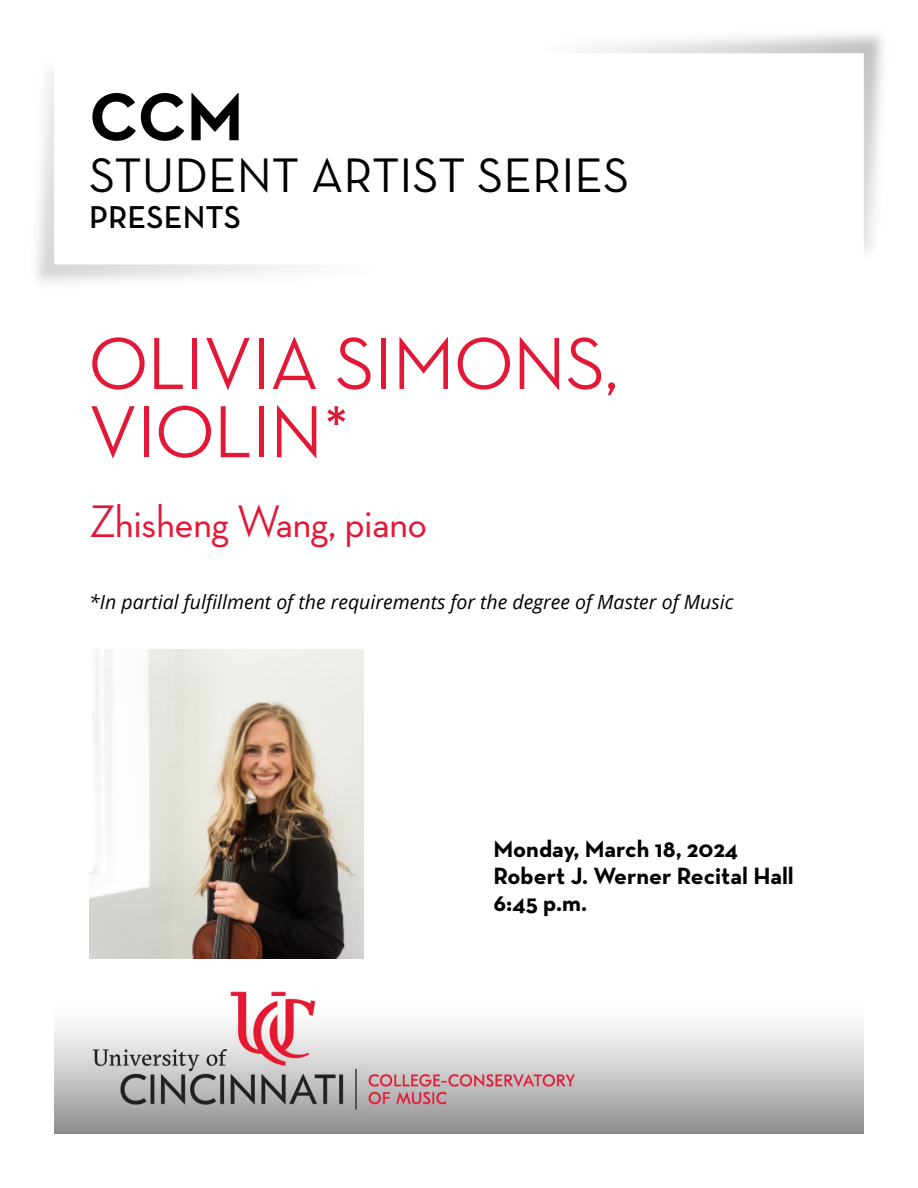
<style>
.page{position:relative;width:918px;height:1188px;background:#fff}
.page>*{position:absolute;margin:0;border:0;box-sizing:border-box;transform-origin:0 0}
.Concert_Title__H1{font:500 75px/68.2px "Neutra Disp";color:#e31837}
.Page_Intro__H1{font:700 68.7px "Neutra Text";color:#000}
.Page_Intro__H1-2{font:49.35px "Neutra Text";color:#000}
.Musician_Conductor__H2{font:500 46.5px "Neutra Disp";color:#e31837}
.Page_Intro__H1-3{font:600 32.25px "Neutra Text";color:#000}
.Date_Venue_Time__H3{font:700 24px "Neutra Text";color:#000}
.In_partial_fulfillment_of__H2{font:italic 19.5px "Open Sans";color:#000}
</style>
<div class="page">
<img style="left:54px;top:932px;width:810px;height:202px">
<img style="left:589px;top:34px;width:294px;height:218px">
<img style="left:89px;top:650px;width:274px;height:308px">
<h1 class="Page_Intro__H1" style="left:89px;top:74px;width:156px">CCM</h1>
<h1 class="Page_Intro__H1-2" style="left:89px;top:145px;width:542px">STUDENT ARTIST SERIES</h1>
<h1 class="Page_Intro__H1-3" style="left:89px;top:197px;width:153px">PRESENTS</h1>
<h1 class="Concert_Title__H1" style="left:89px;top:330px;width:530px">OLIVIA SIMONS,<br>VIOLIN*</h1>
<h2 class="Musician_Conductor__H2" style="left:89px;top:496px;width:339px">Zhisheng Wang, piano</h2>
<h2 class="In_partial_fulfillment_of__H2" style="left:89px;top:589px;width:646px">*In partial fulfillment of the requirements for the degree of Master of Music</h2>
<h3 class="Date_Venue_Time__H3" style="left:494px;top:834px;width:246px">Monday, March 18, 2024</h3>
<h3 class="Date_Venue_Time__H3" style="left:494px;top:861px;width:302px">Robert J. Werner Recital Hall</h3>
<h3 class="Date_Venue_Time__H3" style="left:494px;top:888px;width:95px">6:45 p.m.</h3>
</div>
